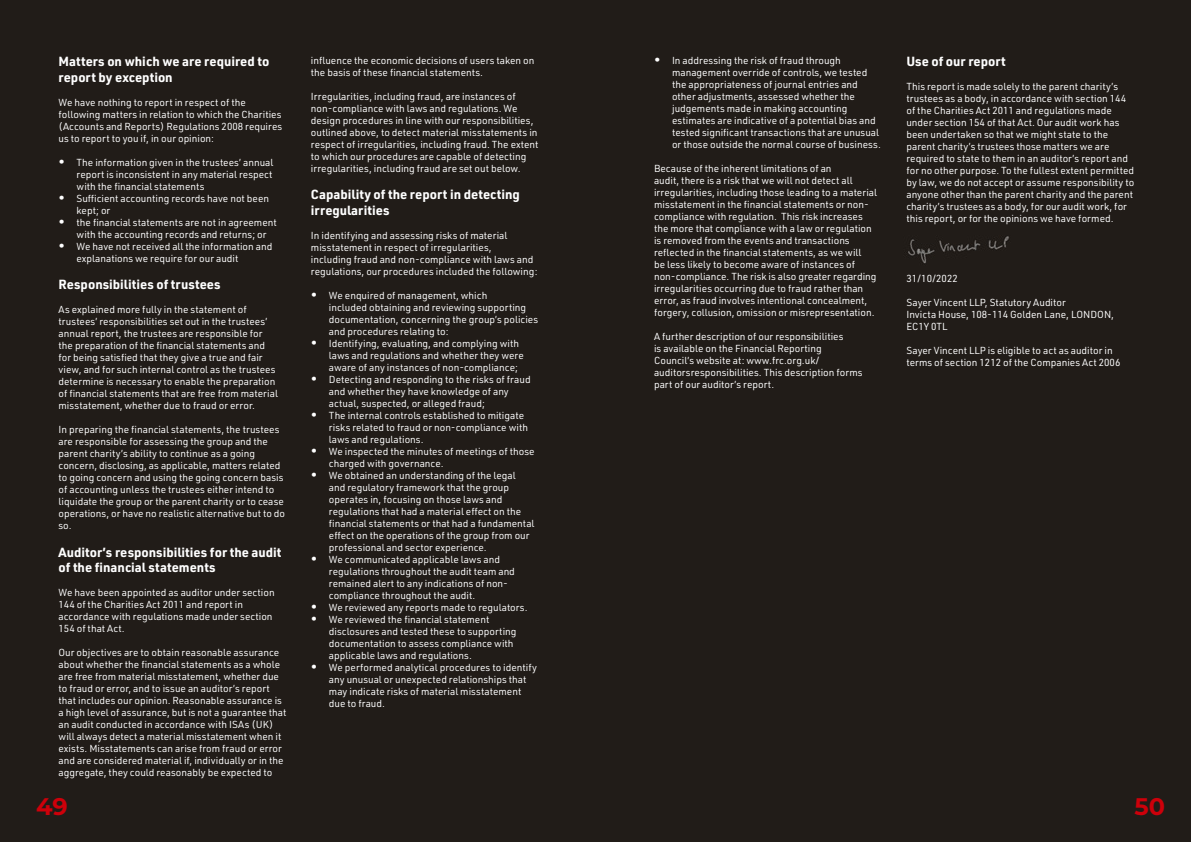
<style>
.page{position:relative;width:1191px;height:842px;background:#211c18}
.page>*{position:absolute;margin:0;border:0;box-sizing:border-box;transform-origin:0 0}
.t1{font:700 24px "Montserrat";color:#cd000a}
.t2{font:700 13px/15.6px "URWDIN";color:#fff}
.t3{font:10px/12px "URWDIN";color:#fff}
.s1{font-size:12px}
</style>
<div class="page">
<img style="left:903px;top:228px;width:107px;height:38px">
<h2 class="t2" style="left:59px;top:53px;width:212px">Matters on which we are required to report by exception</h2>
<p class="t3" style="left:59px;top:96px;width:225px">We have nothing to report in respect of the following matters in relation to which the Charities (Accounts and Reports) Regulations 2008 requires us to report to you if, in our opinion:</p>
<p class="t3" style="left:77px;top:156px;width:198px;text-align:justify;text-indent:-18px"><span class="s1">•</span> The information given in the trustees’ annual report is inconsistent in any material respect with the financial statements</p>
<p class="t3" style="left:77px;top:192px;width:194px;text-indent:-18px"><span class="s1">•</span> Sufficient accounting records have not been kept; or</p>
<p class="t3" style="left:77px;top:216px;width:202px;text-indent:-18px"><span class="s1">•</span> the financial statements are not in agreement with the accounting records and returns; or</p>
<p class="t3" style="left:77px;top:240px;width:197px;text-indent:-18px"><span class="s1">•</span> We have not received all the information and explanations we require for our audit</p>
<h2 class="t2" style="left:59px;top:276px;width:164px">Responsibilities of trustees</h2>
<p class="t3" style="left:59px;top:303px;width:221px">As explained more fully in the statement of trustees’ responsibilities set out in the trustees’ annual report, the trustees are responsible for the preparation of the financial statements and for being satisfied that they give a true and fair view, and for such internal control as the trustees determine is necessary to enable the preparation of financial statements that are free from material misstatement, whether due to fraud or error.</p>
<p class="t3" style="left:59px;top:423px;width:228px">In preparing the financial statements, the trustees are responsible for assessing the group and the parent charity’s ability to continue as a going concern, disclosing, as applicable, matters related to going concern and using the going concern basis of accounting unless the trustees either intend to liquidate the group or the parent charity or to cease operations, or have no realistic alternative but to do so.</p>
<h2 class="t2" style="left:59px;top:544px;width:224px">Auditor’s responsibilities for the audit of the financial statements</h2>
<p class="t3" style="left:59px;top:587px;width:218px">We have been appointed as auditor under section 144 of the Charities Act 2011 and report in accordance with regulations made under section 154 of that Act.</p>
<p class="t3" style="left:59px;top:647px;width:229px">Our objectives are to obtain reasonable assurance about whether the financial statements as a whole are free from material misstatement, whether due to fraud or error, and to issue an auditor’s report that includes our opinion. Reasonable assurance is a high level of assurance, but is not a guarantee that an audit conducted in accordance with ISAs (UK) will always detect a material misstatement when it exists. Misstatements can arise from fraud or error and are considered material if, individually or in the aggregate, they could reasonably be expected to</p>
<p class="t3" style="left:311px;top:54px;width:225px">influence the economic decisions of users taken on the basis of these financial statements.</p>
<p class="t3" style="left:311px;top:90px;width:229px">Irregularities, including fraud, are instances of non-compliance with laws and regulations. We design procedures in line with our responsibilities, outlined above, to detect material misstatements in respect of irregularities, including fraud. The extent to which our procedures are capable of detecting irregularities, including fraud are set out below.</p>
<h2 class="t2" style="left:311px;top:186px;width:210px">Capability of the report in detecting irregularities</h2>
<p class="t3" style="left:311px;top:229px;width:228px">In identifying and assessing risks of material misstatement in respect of irregularities,<br>including fraud and non-compliance with laws and regulations, our procedures included the following:</p>
<p class="t3" style="left:329px;top:289px;width:211px;text-indent:-18px"><span class="s1">•</span> We enquired of management, which<br>included obtaining and reviewing supporting documentation, concerning the group’s policies and procedures relating to:</p>
<p class="t3" style="left:329px;top:337px;width:196px;text-indent:-18px"><span class="s1">•</span> Identifying, evaluating, and complying with laws and regulations and whether they were aware of any instances of non-compliance;</p>
<p class="t3" style="left:329px;top:373px;width:203px;text-indent:-18px"><span class="s1">•</span> Detecting and responding to the risks of fraud and whether they have knowledge of any actual, suspected, or alleged fraud;</p>
<p class="t3" style="left:329px;top:409px;width:201px;text-indent:-18px"><span class="s1">•</span> The internal controls established to mitigate risks related to fraud or non-compliance with laws and regulations.</p>
<p class="t3" style="left:329px;top:445px;width:207px;text-indent:-18px"><span class="s1">•</span> We inspected the minutes of meetings of those charged with governance.</p>
<p class="t3" style="left:329px;top:469px;width:207px;text-indent:-18px"><span class="s1">•</span> We obtained an understanding of the legal and regulatory framework that the group operates in, focusing on those laws and regulations that had a material effect on the financial statements or that had a fundamental effect on the operations of the group from our professional and sector experience.</p>
<p class="t3" style="left:329px;top:553px;width:187px;text-indent:-18px"><span class="s1">•</span> We communicated applicable laws and regulations throughout the audit team and remained alert to any indications of non&shy;compliance throughout the audit.</p>
<p class="t3" style="left:311px;top:601px;width:218px"><span class="s1">•</span> We reviewed any reports made to regulators.</p>
<p class="t3" style="left:329px;top:613px;width:189px;text-indent:-18px"><span class="s1">•</span> We reviewed the financial statement disclosures and tested these to supporting documentation to assess compliance with applicable laws and regulations.</p>
<p class="t3" style="left:329px;top:661px;width:210px;text-indent:-18px"><span class="s1">•</span> We performed analytical procedures to identify any unusual or unexpected relationships that may indicate risks of material misstatement due to fraud.</p>
<p class="t3" style="left:672px;top:54px;width:210px;text-indent:-18px"><span class="s1">•</span> In addressing the risk of fraud through management override of controls, we tested the appropriateness of journal entries and other adjustments, assessed whether the judgements made in making accounting estimates are indicative of a potential bias and tested significant transactions that are unusual or those outside the normal course of business.</p>
<p class="t3" style="left:654px;top:162px;width:224px">Because of the inherent limitations of an<br>audit, there is a risk that we will not detect all irregularities, including those leading to a material misstatement in the financial statements or non&shy;compliance with regulation. This risk increases the more that compliance with a law or regulation is removed from the events and transactions reflected in the financial statements, as we will<br>be less likely to become aware of instances of non-compliance. The risk is also greater regarding irregularities occurring due to fraud rather than error, as fraud involves intentional concealment, forgery, collusion, omission or misrepresentation.</p>
<p class="t3" style="left:654px;top:330px;width:210px">A further description of our responsibilities<br>is available on the Financial Reporting Council’s website at: www.frc.org.uk/ auditorsresponsibilities. This description forms part of our auditor’s report.</p>
<h2 class="t2" style="left:906px;top:53px;width:101px">Use of our report</h2>
<p class="t3" style="left:906px;top:80px;width:229px">This report is made solely to the parent charity’s trustees as a body, in accordance with section 144 of the Charities Act 2011 and regulations made under section 154 of that Act. Our audit work has been undertaken so that we might state to the parent charity’s trustees those matters we are required to state to them in an auditor’s report and for no other purpose. To the fullest extent permitted by law, we do not accept or assume responsibility to anyone other than the parent charity and the parent charity’s trustees as a body, for our audit work, for this report, or for the opinions we have formed.</p>
<p class="t3" style="left:906px;top:272px;width:53px">31/10/2022</p>
<p class="t3" style="left:906px;top:296px;width:209px">Sayer Vincent LLP, Statutory Auditor<br>Invicta House, 108-114 Golden Lane, LONDON,<br>EC1Y 0TL</p>
<p class="t3" style="left:906px;top:344px;width:215px">Sayer Vincent LLP is eligible to act as auditor in terms of section 1212 of the Companies Act 2006</p>
<h1 class="t1" style="left:36px;top:789px;width:33px">49</h1>
<h1 class="t1" style="left:1134px;top:789px;width:32px">50</h1>
</div>
